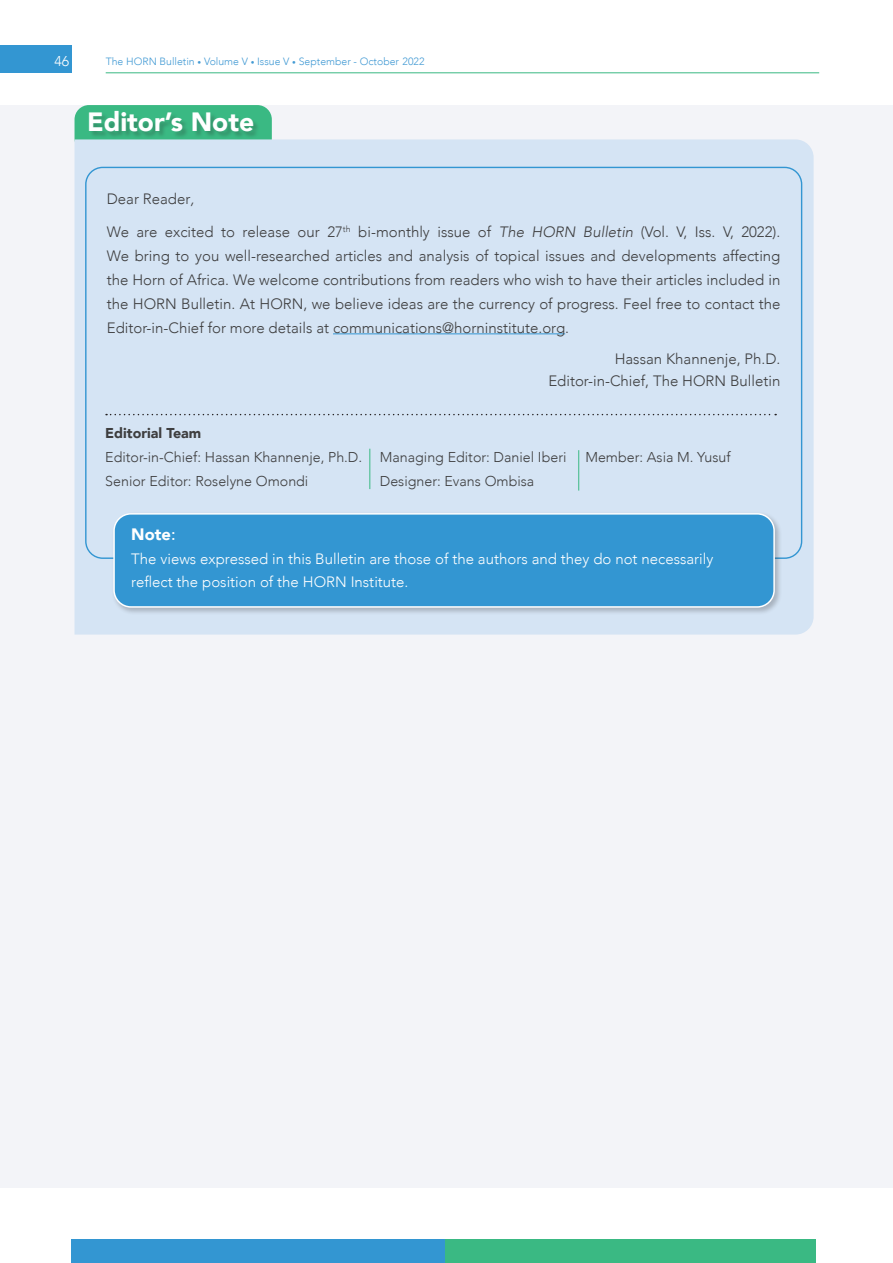
<style>
.page{position:relative;width:893px;height:1263px;background:#fff}
.page>*{position:absolute;margin:0;border:0;box-sizing:border-box;transform-origin:0 0}
.Headers{font:900 26.4px "Avenir";color:#fff}
.S_Sub_Head_Itals{font:900 16.5px "Avenir";color:#fff}
.Body_text{font:300 15px/24px "Avenir";color:#3e3e3f;text-align:justify}
.S_Sub_Head_Itals-2{font:300 15px/23.2px "Avenir";color:#fff}
.Body_text-2{font:300 14.25px/24px "Avenir";color:#3e3e3f}
.t1{font:300 14.25px "Avenir";color:#fff}
.t2{font:300 10.5px "Avenir";color:#429ad4}
.s1{font-size:7.5px}
.s2{font-style:italic}
.s3{font-weight:900}
.s4{font-weight:500}
</style>
<div class="page">
<div style="left:0;top:46px;width:72px;height:27px;background:#3396d2"></div>
<div style="left:71px;top:1239px;width:374px;height:24px;background:#3396d2"></div>
<div style="left:445px;top:1239px;width:371px;height:24px;background:#3ab983"></div>
<hr style="left:106px;top:72px;width:713px;height:1px;background:#3ab983">
<div style="left:0;top:106px;width:893px;height:1082px;background:#f3f4f8"></div>
<div style="left:75px;top:105px;width:197px;height:48px;background:#3ab983;border-radius:14px"></div>
<div style="left:75px;top:139px;width:739px;height:495px;background:#d5e4f4"></div>
<hr style="left:333px;top:333px;width:232px;height:1px;background:#3396d2">
<div style="left:89px;top:112px;width:171px;height:27px;background:#231f20;opacity:.25"></div>
<svg style="left:106px;top:414px;width:670px;height:1px"></svg>
<hr style="left:369px;top:449px;width:1px;height:40px;background:#3ab983">
<hr style="left:578px;top:450px;width:1px;height:41px;background:#3ab983">
<div style="left:112px;top:511px;width:670px;height:104px;background:#231f20;opacity:.25"></div>
<div style="left:114px;top:514px;width:660px;height:93px;background:#3396d2;border-radius:17px"></div>
<div style="left:113px;top:513px;width:662px;height:95px;border:2px solid #fff;border-radius:17px"></div>
<p class="t1" style="left:54px;top:52px;width:16px">46</p>
<p class="t2" style="left:106px;top:55px;width:320px">The HORN Bulletin <span class="s1">•</span> Volume V <span class="s1">•</span> Issue V <span class="s1">•</span> September - October 2022</p>
<p class="Headers" style="left:87px;top:100px;width:169px">Editor’s Note</p>
<p class="Body_text" style="left:107px;top:187px;width:89px">Dear Reader<span class="s2">,</span></p>
<p class="Body_text" style="left:107px;top:220px;width:675px">We are excited to release our 27<sup>th</sup> bi-monthly issue of <span class="s2">The HORN Bulletin</span> (Vol. V, Iss. V, 2022).<br>We bring to you well-researched articles and analysis of topical issues and developments affecting the Horn of Africa. We welcome contributions from readers who wish to have their articles included in the HORN Bulletin. At HORN, we believe ideas are the currency of progress. Feel free to contact the Editor-in-Chief for more details at communications@horninstitute.org.</p>
<p class="Body_text" style="left:548px;top:347px;width:234px;line-height:22.5px;text-align:right">Hassan Khannenje, Ph.D.<br>Editor-in-Chief, The HORN Bulletin</p>
<p class="Body_text-2" style="left:105px;top:421px;width:463px"><span class="s3">Editorial Team<br></span>Editor-in-Chief: Hassan Khannenje, Ph.D<span class="s2">.</span> Managing Editor: Daniel Iberi</p>
<p class="Body_text-2" style="left:585px;top:445px;width:147px">Member: Asia M. Yusuf</p>
<p class="Body_text-2" style="left:105px;top:469px;width:205px">Senior Editor: Roselyne Omondi</p>
<p class="Body_text-2" style="left:380px;top:469px;width:156px">Designer: Evans Ombisa</p>
<p class="S_Sub_Head_Itals" style="left:131px;top:520px;width:46px">Note<span class="s4">:</span></p>
<p class="S_Sub_Head_Itals-2" style="left:131px;top:547px;width:584px">The views expressed in this Bulletin are those of the authors and they do not necessarily reflect the position of the HORN Institute.</p>
</div>
